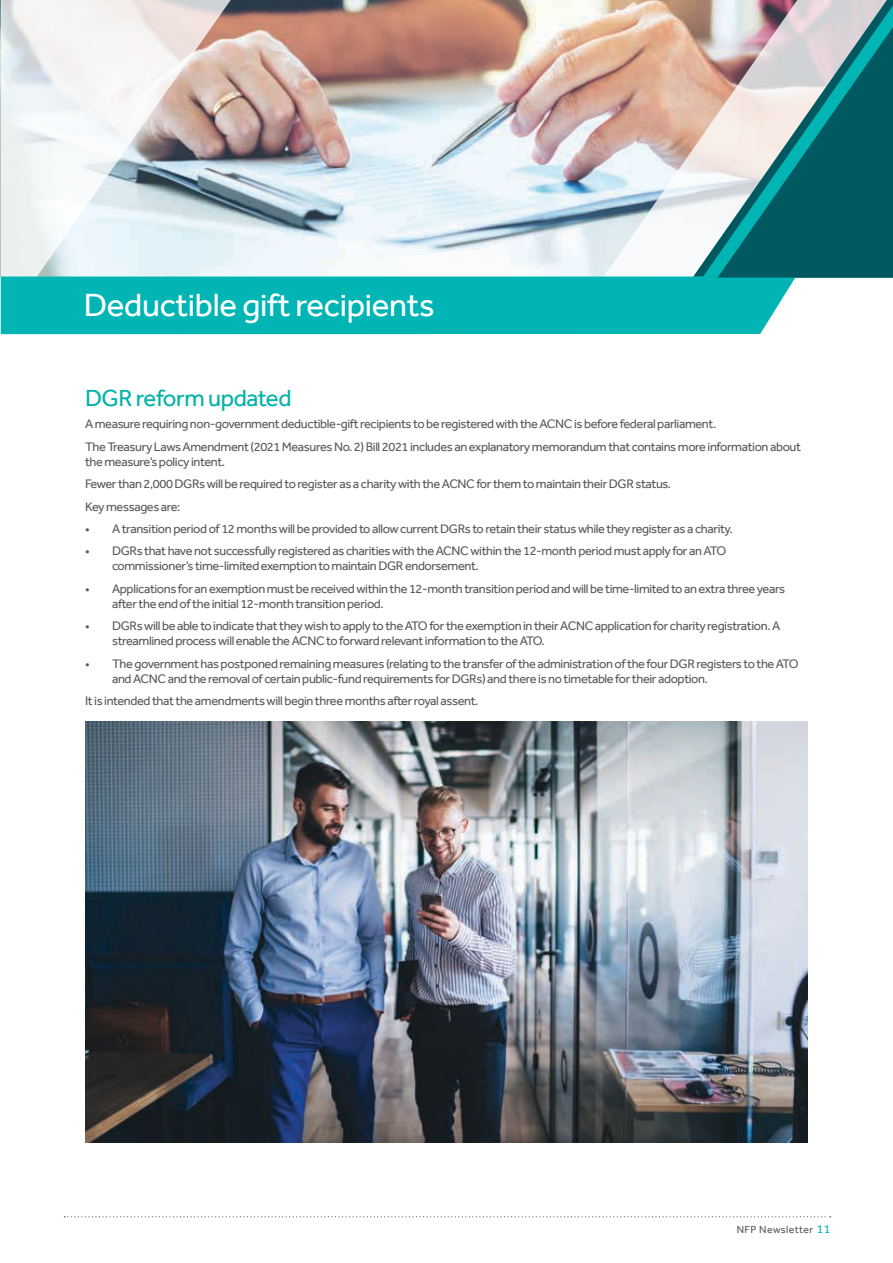
<style>
.page{position:relative;width:893px;height:1263px;background:#fff}
.page>*{position:absolute;margin:0;border:0;box-sizing:border-box;transform-origin:0 0}
.t1{font:33px "Effra";letter-spacing:-.01em;color:#fff}
.t2{font:24px "Effra";letter-spacing:-.02em;color:#03b2a8}
.t3{font:12.75px/15px "Effra";letter-spacing:-.03em;color:#58595b}
.t4{font:10.5px "Effra";letter-spacing:.04em;color:#58595b}
.s1{font-size:12px;color:#00b5b4}
</style>
<div class="page">
<svg style="left:64px;top:1216px;width:767px;height:1px"></svg>
<img style="left:232px;top:1px;width:371px;height:26px">
<svg style="left:603px;top:0;width:90px;height:27px;background:#ddbea5"></svg>
<svg style="left:1px;top:0;width:231px;height:276px;fill:#f0f3f3"></svg>
<svg style="left:693px;top:0;width:200px;height:27px"></svg>
<svg style="left:703px;top:5px;width:190px;height:22px;background:#b8bcbf"></svg>
<div style="left:1px;top:276px;width:794px;height:58px;background:#00b5b4"></div>
<img style="left:85px;top:721px;width:723px;height:421px">
<img style="left:86px;top:27px;width:807px;height:251px">
<h1 class="t1" style="left:84px;top:286px;width:352px">Deductible gift recipients</h1>
<h2 class="t2" style="left:85px;top:384px;width:208px">DGR reform updated</h2>
<p class="t3" style="left:85px;top:413px;width:717px;line-height:22.5px">A measure requiring non-government deductible-gift recipients to be registered with the ACNC is before federal parliament.<br>The Treasury Laws Amendment (2021 Measures No. 2) Bill 2021 includes an explanatory memorandum that contains more information about</p>
<p class="t3" style="left:85px;top:450px;width:588px;line-height:22.5px">the measure’s policy intent.<br>Fewer than 2,000 DGRs will be required to register as a charity with the ACNC for them to maintain their DGR status.<br>Key messages are:</p>
<p class="t3" style="left:85px;top:521px;width:649px">• A transition period of 12 months will be provided to allow current DGRs to retain their status while they register as a charity.</p>
<p class="t3" style="left:112px;top:543px;width:616px;text-indent:-27px">• DGRs that have not successfully registered as charities with the ACNC within the 12-month period must apply for an ATO commissioner’s time-limited exemption to maintain DGR endorsement.</p>
<p class="t3" style="left:112px;top:581px;width:674px;text-indent:-27px">• Applications for an exemption must be received within the 12-month transition period and will be time-limited to an extra three years after the end of the initial 12-month transition period.</p>
<p class="t3" style="left:112px;top:618px;width:670px;text-indent:-27px">• DGRs will be able to indicate that they wish to apply to the ATO for the exemption in their ACNC application for charity registration. A streamlined process will enable the ACNC to forward relevant information to the ATO.</p>
<p class="t3" style="left:112px;top:656px;width:688px;text-indent:-27px">• The government has postponed remaining measures (relating to the transfer of the administration of the four DGR registers to the ATO and ACNC and the removal of certain public-fund requirements for DGRs) and there is no timetable for their adoption.</p>
<p class="t3" style="left:85px;top:693px;width:395px">It is intended that the amendments will begin three months after royal assent.</p>
<p class="t4" style="left:737px;top:1223px;width:95px">NFP Newsletter <span class="s1">11</span></p>
</div>
